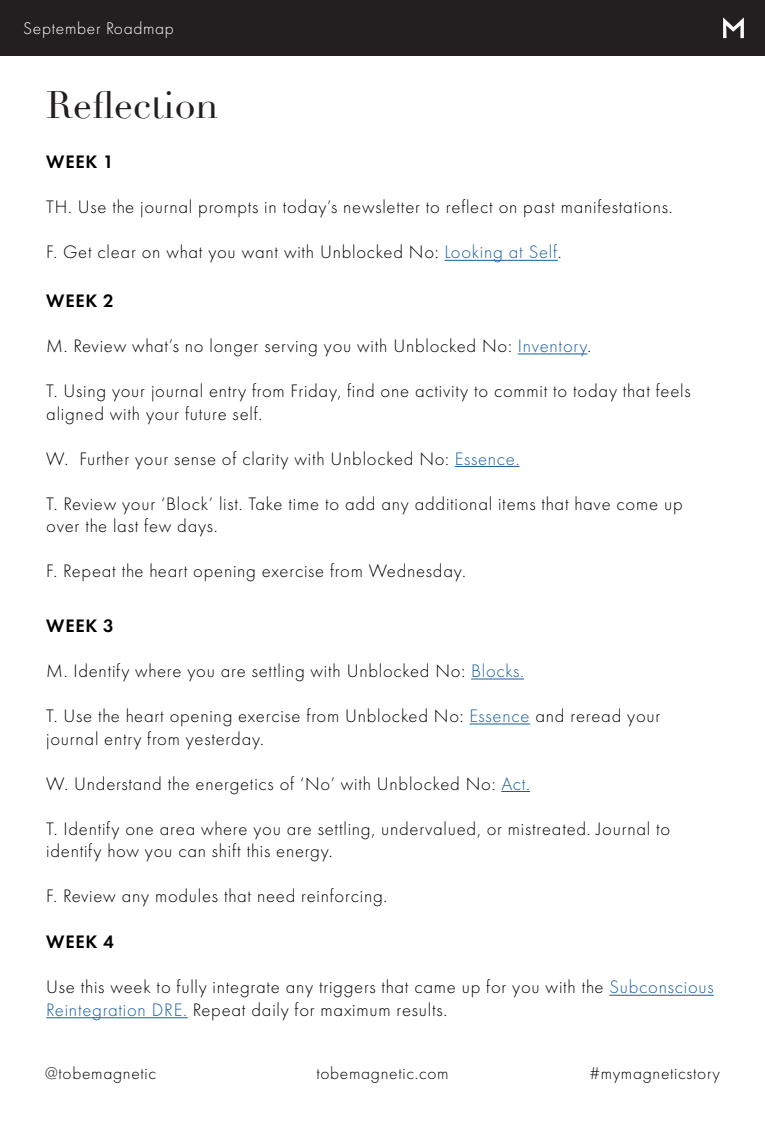
<style>
.page{position:relative;width:765px;height:1125px;background:#fff}
.page>*{position:absolute;margin:0;border:0;box-sizing:border-box;transform-origin:0 0}
.t1{font:37.5px "Didot";color:#231f20}
.t2{font:300 18.75px/22.5px "Futura PT";letter-spacing:.04em;color:#000}
.t3{font:600 18.75px "Futura PT";letter-spacing:.04em;color:#000}
.t4{font:300 17.5px "Futura PT";letter-spacing:.04em;color:#000}
.t5{font:300 17.5px "Futura PT";letter-spacing:.04em;color:#fff}
.s1{color:#175d9e}
</style>
<div class="page">
<div style="left:0;top:0;width:765px;height:56px;background:#231f20"></div>
<svg style="left:723px;top:17px;width:21px;height:21px"></svg>
<hr style="left:445px;top:260px;width:113px;height:1px;background:#175d9e">
<hr style="left:518px;top:353px;width:70px;height:1px;background:#175d9e">
<hr style="left:455px;top:466px;width:65px;height:1px;background:#175d9e">
<hr style="left:471px;top:679px;width:53px;height:1px;background:#175d9e">
<hr style="left:470px;top:724px;width:60px;height:1px;background:#175d9e">
<svg style="left:501px;top:791px;width:29px;height:1px"></svg>
<hr style="left:609px;top:995px;width:105px;height:1px;background:#175d9e">
<hr style="left:46px;top:1017px;width:142px;height:1px;background:#175d9e">
<p class="t5" style="left:23px;top:18px;width:152px">September Roadmap</p>
<p class="t1" style="left:46px;top:82px;width:174px">Reflection</p>
<p class="t3" style="left:46px;top:150px;width:69px">WEEK 1</p>
<p class="t2" style="left:46px;top:196px;width:628px">TH. Use the journal prompts in today’s newsletter to reflect on past manifestations.</p>
<p class="t2" style="left:46px;top:241px;width:517px">F. Get clear on what you want with Unblocked No: <span class="s1">Looking at Self</span>.</p>
<p class="t3" style="left:46px;top:289px;width:69px">WEEK 2</p>
<p class="t2" style="left:46px;top:335px;width:547px">M. Review what’s no longer serving you with Unblocked No: <span class="s1">Inventory</span>.</p>
<p class="t2" style="left:46px;top:380px;width:646px">T. Using your journal entry from Friday, find one activity to commit to today that feels aligned with your future self.</p>
<p class="t2" style="left:46px;top:447px;width:475px">W. Further your sense of clarity with Unblocked No: <span class="s1">Essence.</span></p>
<p class="t2" style="left:46px;top:492px;width:638px">T. Review your ‘Block’ list. Take time to add any additional items that have come up over the last few days.</p>
<p class="t2" style="left:46px;top:560px;width:421px">F. Repeat the heart opening exercise from Wednesday.</p>
<p class="t3" style="left:46px;top:614px;width:69px">WEEK 3</p>
<p class="t2" style="left:46px;top:660px;width:479px">M. Identify where you are settling with Unblocked No: <span class="s1">Blocks.</span></p>
<p class="t2" style="left:46px;top:705px;width:616px">T. Use the heart opening exercise from Unblocked No: <span class="s1">Essence</span> and reread your journal entry from yesterday.</p>
<p class="t2" style="left:46px;top:772px;width:485px">W. Understand the energetics of ‘No’ with Unblocked No: <span class="s1">Act.</span></p>
<p class="t2" style="left:46px;top:817px;width:626px">T. Identify one area where you are settling, undervalued, or mistreated. Journal to identify how you can shift this energy.</p>
<p class="t2" style="left:46px;top:885px;width:343px">F. Review any modules that need reinforcing.</p>
<p class="t3" style="left:46px;top:930px;width:69px">WEEK 4</p>
<p class="t2" style="left:46px;top:976px;width:669px">Use this week to fully integrate any triggers that came up for you with the <span class="s1">Subconscious<br>Reintegration DRE.</span> Repeat daily for maximum results.</p>
<p class="t4" style="left:45px;top:1064px;width:113px">@tobemagnetic</p>
<p class="t4" style="left:316px;top:1064px;width:134px">tobemagnetic.com</p>
<p class="t4" style="left:589px;top:1064px;width:132px">#mymagneticstory</p>
</div>
